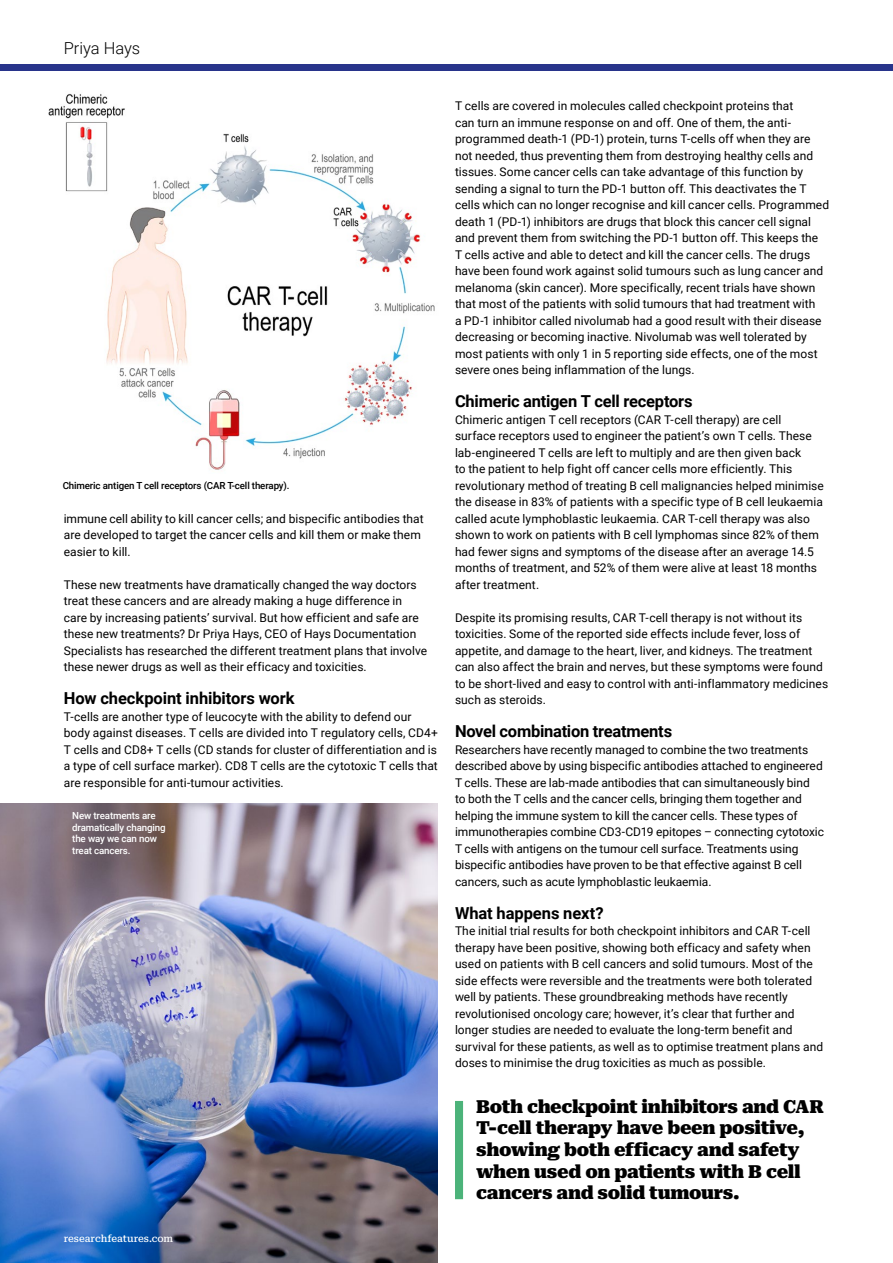
<style>
.page{position:relative;width:893px;height:1263px;background:#fff}
.page>*{position:absolute;margin:0;border:0;box-sizing:border-box;transform-origin:0 0}
.Pull-Quote{font:900 18px/21.6px "Roboto Serif";letter-spacing:-.02em;color:#000}
.Body_Copy{font:700 16.5px "Roboto";letter-spacing:-.01em;color:#000}
.t1{font:300 16.5px "Roboto";color:#000}
.Body_Copy-2{font:12px/16.5px "Roboto";letter-spacing:.005em;color:#000}
.Image_caption{font:500 9.75px/11.7px "Roboto";letter-spacing:-.015em;color:#fff}
.Image_caption-2{font:500 9.75px "Roboto";letter-spacing:-.015em;color:#000}
.t2{font:500 9.75px "Roboto Serif";color:#fff}
</style>
<div class="page">
<div style="left:455px;top:1101px;width:8px;height:98px;background:#4cb37a"></div>
<img style="left:48px;top:93px;width:387px;height:377px">
<img style="left:0;top:803px;width:438px;height:460px">
<div style="left:0;top:64px;width:893px;height:7px;background:#28348b"></div>
<p class="t1" style="left:64px;top:37px;width:78px">Priya Hays</p>
<p class="Image_caption-2" style="left:63px;top:479px;width:228px">Chimeric antigen T cell receptors (CAR T-cell therapy).</p>
<p class="Body_Copy-2" style="left:64px;top:510px;width:362px">immune cell ability to kill cancer cells; and bispecific antibodies that are developed to target the cancer cells and kill them or make them easier to kill.</p>
<p class="Body_Copy-2" style="left:64px;top:576px;width:365px">These new treatments have dramatically changed the way doctors treat these cancers and are already making a huge difference in care by increasing patients’ survival. But how efficient and safe are these new treatments? Dr Priya Hays, CEO of Hays Documentation Specialists has researched the different treatment plans that involve these newer drugs as well as their efficacy and toxicities.</p>
<p class="Body_Copy" style="left:64px;top:687px;width:232px">How checkpoint inhibitors work</p>
<p class="Body_Copy-2" style="left:64px;top:708px;width:376px">T-cells are another type of leucocyte with the ability to defend our body against diseases. T cells are divided into T regulatory cells, CD4+ T cells and CD8+ T cells (CD stands for cluster of differentiation and is a type of cell surface marker). CD8 T cells are the cytotoxic T cells that are responsible for anti-tumour activities.</p>
<p class="Image_caption" style="left:72px;top:809px;width:95px">New treatments are dramatically changing the way we can now treat cancers.</p>
<p class="t2" style="left:64px;top:1230px;width:111px">researchfeatures.com</p>
<p class="Body_Copy-2" style="left:455px;top:97px;width:376px">T cells are covered in molecules called checkpoint proteins that<br>can turn an immune response on and off. One of them, the anti&shy;programmed death-1 (PD-1) protein, turns T-cells off when they are not needed, thus preventing them from destroying healthy cells and tissues. Some cancer cells can take advantage of this function by sending a signal to turn the PD-1 button off. This deactivates the T cells which can no longer recognise and kill cancer cells. Programmed death 1 (PD-1) inhibitors are drugs that block this cancer cell signal and prevent them from switching the PD-1 button off. This keeps the<br>T cells active and able to detect and kill the cancer cells. The drugs have been found work against solid tumours such as lung cancer and melanoma (skin cancer). More specifically, recent trials have shown that most of the patients with solid tumours that had treatment with<br>a PD-1 inhibitor called nivolumab had a good result with their disease decreasing or becoming inactive. Nivolumab was well tolerated by most patients with only 1 in 5 reporting side effects, one of the most severe ones being inflammation of the lungs.</p>
<p class="Body_Copy" style="left:455px;top:390px;width:239px">Chimeric antigen T cell receptors</p>
<p class="Body_Copy-2" style="left:455px;top:411px;width:370px">Chimeric antigen T cell receptors (CAR T-cell therapy) are cell surface receptors used to engineer the patient’s own T cells. These lab-engineered T cells are left to multiply and are then given back<br>to the patient to help fight off cancer cells more efficiently. This revolutionary method of treating B cell malignancies helped minimise the disease in 83% of patients with a specific type of B cell leukaemia called acute lymphoblastic leukaemia. CAR T-cell therapy was also shown to work on patients with B cell lymphomas since 82% of them had fewer signs and symptoms of the disease after an average 14.5 months of treatment, and 52% of them were alive at least 18 months after treatment.</p>
<p class="Body_Copy-2" style="left:455px;top:609px;width:375px">Despite its promising results, CAR T-cell therapy is not without its toxicities. Some of the reported side effects include fever, loss of appetite, and damage to the heart, liver, and kidneys. The treatment can also affect the brain and nerves, but these symptoms were found to be short-lived and easy to control with anti-inflammatory medicines such as steroids.</p>
<p class="Body_Copy" style="left:455px;top:720px;width:219px">Novel combination treatments</p>
<p class="Body_Copy-2" style="left:455px;top:741px;width:371px">Researchers have recently managed to combine the two treatments described above by using bispecific antibodies attached to engineered T cells. These are lab-made antibodies that can simultaneously bind<br>to both the T cells and the cancer cells, bringing them together and helping the immune system to kill the cancer cells. These types of immunotherapies combine CD3-CD19 epitopes – connecting cytotoxic T cells with antigens on the tumour cell surface. Treatments using bispecific antibodies have proven to be that effective against B cell cancers, such as acute lymphoblastic leukaemia.</p>
<p class="Body_Copy" style="left:455px;top:901px;width:150px">What happens next?</p>
<p class="Body_Copy-2" style="left:455px;top:922px;width:370px">The initial trial results for both checkpoint inhibitors and CAR T-cell therapy have been positive, showing both efficacy and safety when used on patients with B cell cancers and solid tumours. Most of the side effects were reversible and the treatments were both tolerated well by patients. These groundbreaking methods have recently revolutionised oncology care; however, it’s clear that further and longer studies are needed to evaluate the long-term benefit and survival for these patients, as well as to optimise treatment plans and doses to minimise the drug toxicities as much as possible.</p>
<p class="Pull-Quote" style="left:476px;top:1094px;width:349px">Both checkpoint inhibitors and CAR<br>T-cell therapy have been positive, showing both efficacy and safety when used on patients with B cell cancers and solid tumours.</p>
</div>
